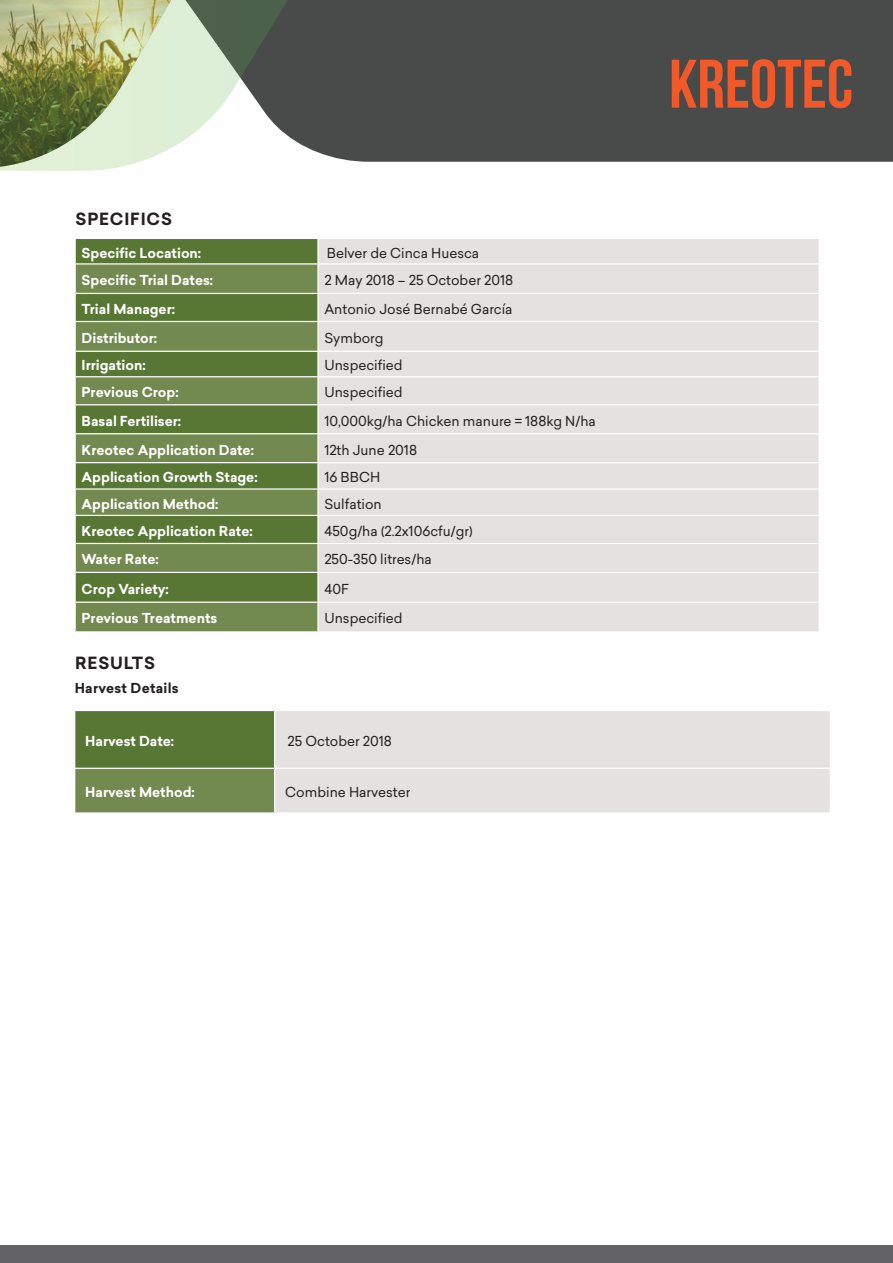
<style>
.page{position:relative;width:893px;height:1263px;background:#fff}
.page>*{position:absolute;margin:0;border:0;box-sizing:border-box;transform-origin:0 0}
.t1{font:700 68.55px "Bebas Neue";color:#f15929}
.t2{font:700 16.5px "Sailec";letter-spacing:.05em;color:#231f20}
.t3{font:700 13.5px "Sailec";color:#fff}
.t4{font:13.5px "Sailec";color:#231f20}
.t5{font:700 13.5px "Sailec";letter-spacing:.02em;color:#231f20}
</style>
<div class="page">
<div style="left:0;top:1246px;width:893px;height:17px;background:#636366"></div>
<div style="left:540px;top:0;width:353px;height:162px;background:#494a4a"></div>
<svg style="left:0;top:0;width:540px;height:171px"></svg>
<div style="left:75px;top:710px;width:200px;height:58px;background:#587735"></div>
<div style="left:275px;top:711px;width:555px;height:101px;background:#e5e1e1"></div>
<div style="left:75px;top:768px;width:200px;height:45px;background:#72894f"></div>
<hr style="left:75px;top:710px;width:200px;height:1px;background:#fff">
<hr style="left:75px;top:768px;width:200px;height:1px;background:#fff">
<hr style="left:275px;top:768px;width:556px;height:1px;background:#fff">
<hr style="left:75px;top:812px;width:200px;height:2px;background:#fff">
<hr style="left:274px;top:711px;width:1px;height:57px;background:#fff">
<hr style="left:274px;top:769px;width:1px;height:43px;background:#fff">
<hr style="left:75px;top:711px;width:1px;height:57px;background:#fff">
<hr style="left:75px;top:768px;width:1px;height:44px;background:#fff">
<div style="left:76px;top:239px;width:241px;height:24px;background:#587735"></div>
<div style="left:319px;top:239px;width:500px;height:393px;background:#e5e1e1"></div>
<svg style="left:76px;top:265px;width:241px;height:366px;fill:#72894f"></svg>
<div style="left:75px;top:572px;width:243px;height:30px;background:#587735"></div>
<hr style="left:318px;top:263px;width:502px;height:2px;background:#fff">
<hr style="left:75px;top:293px;width:243px;height:1px;background:#fff">
<hr style="left:318px;top:293px;width:502px;height:1px;background:#fff">
<hr style="left:318px;top:321px;width:502px;height:1px;background:#fff">
<hr style="left:318px;top:351px;width:502px;height:1px;background:#fff">
<hr style="left:318px;top:376px;width:502px;height:1px;background:#fff">
<hr style="left:318px;top:404px;width:502px;height:1px;background:#fff">
<hr style="left:318px;top:433px;width:502px;height:1px;background:#fff">
<hr style="left:318px;top:462px;width:502px;height:1px;background:#fff">
<hr style="left:318px;top:488px;width:502px;height:2px;background:#fff">
<svg style="left:75px;top:239px;width:1px;height:82px"></svg>
<hr style="left:319px;top:515px;width:500px;height:1px;background:#fff">
<hr style="left:319px;top:543px;width:500px;height:1px;background:#fff">
<hr style="left:319px;top:572px;width:500px;height:1px;background:#fff">
<hr style="left:319px;top:602px;width:500px;height:1px;background:#fff">
<hr style="left:75px;top:321px;width:243px;height:1px;background:#fff">
<hr style="left:75px;top:351px;width:243px;height:1px;background:#fff">
<hr style="left:75px;top:376px;width:243px;height:1px;background:#fff">
<hr style="left:75px;top:404px;width:243px;height:1px;background:#fff">
<hr style="left:75px;top:433px;width:243px;height:1px;background:#fff">
<hr style="left:75px;top:462px;width:243px;height:1px;background:#fff">
<hr style="left:75px;top:488px;width:243px;height:2px;background:#fff">
<hr style="left:75px;top:515px;width:244px;height:1px;background:#fff">
<svg style="left:75px;top:351px;width:1px;height:221px"></svg>
<svg style="left:75px;top:603px;width:1px;height:28px"></svg>
<hr style="left:75px;top:543px;width:244px;height:1px;background:#fff">
<hr style="left:75px;top:572px;width:1px;height:30px;background:#fff">
<hr style="left:75px;top:572px;width:244px;height:1px;background:#fff">
<hr style="left:317px;top:573px;width:2px;height:28px;background:#fff">
<hr style="left:75px;top:601px;width:244px;height:2px;background:#fff">
<p class="t2" style="left:76px;top:207px;width:98px">SPECIFICS</p>
<p class="t3" style="left:82px;top:243px;width:121px">Specific Location:</p>
<p class="t4" style="left:327px;top:243px;width:154px">Belver de Cinca Huesca</p>
<p class="t3" style="left:82px;top:270px;width:133px">Specific Trial Dates:</p>
<p class="t4" style="left:324px;top:271px;width:190px">2 May 2018 – 25 October 2018</p>
<p class="t3" style="left:82px;top:299px;width:95px">Trial Manager:</p>
<p class="t4" style="left:324px;top:299px;width:190px">Antonio José Bernabé García</p>
<p class="t3" style="left:82px;top:328px;width:77px">Distributor:</p>
<p class="t4" style="left:324px;top:328px;width:61px">Symborg</p>
<p class="t3" style="left:82px;top:356px;width:66px">Irrigation:</p>
<p class="t4" style="left:324px;top:356px;width:80px">Unspecified</p>
<p class="t3" style="left:82px;top:383px;width:99px">Previous Crop:</p>
<p class="t4" style="left:324px;top:383px;width:80px">Unspecified</p>
<p class="t3" style="left:82px;top:411px;width:101px">Basal Fertiliser:</p>
<p class="t4" style="left:324px;top:411px;width:273px">10,000kg/ha Chicken manure = 188kg N/ha</p>
<p class="t3" style="left:82px;top:440px;width:174px">Kreotec Application Date:</p>
<p class="t4" style="left:324px;top:440px;width:94px">12th June 2018</p>
<p class="t3" style="left:82px;top:468px;width:178px">Application Growth Stage:</p>
<p class="t4" style="left:324px;top:468px;width:57px">16 BBCH</p>
<p class="t3" style="left:82px;top:494px;width:139px">Application Method:</p>
<p class="t4" style="left:324px;top:494px;width:59px">Sulfation</p>
<p class="t3" style="left:82px;top:521px;width:173px">Kreotec Application Rate:</p>
<p class="t4" style="left:324px;top:521px;width:150px">450g/ha (2.2x106cfu/gr)</p>
<p class="t3" style="left:82px;top:550px;width:79px">Water Rate:</p>
<p class="t4" style="left:324px;top:550px;width:109px">250-350 litres/ha</p>
<p class="t3" style="left:82px;top:579px;width:89px">Crop Variety:</p>
<p class="t4" style="left:324px;top:579px;width:26px">40F</p>
<p class="t3" style="left:82px;top:609px;width:137px">Previous Treatments</p>
<p class="t4" style="left:324px;top:609px;width:80px">Unspecified</p>
<p class="t2" style="left:75px;top:651px;width:81px">RESULTS</p>
<p class="t5" style="left:75px;top:678px;width:106px">Harvest Details</p>
<p class="t3" style="left:85px;top:731px;width:91px">Harvest Date:</p>
<p class="t4" style="left:288px;top:731px;width:106px">25 October 2018</p>
<p class="t3" style="left:85px;top:782px;width:111px">Harvest Method:</p>
<p class="t4" style="left:285px;top:783px;width:127px">Combine Harvester</p>
<h1 class="t1" style="left:669px;top:46px;width:186px">KREOtec</h1>
</div>
